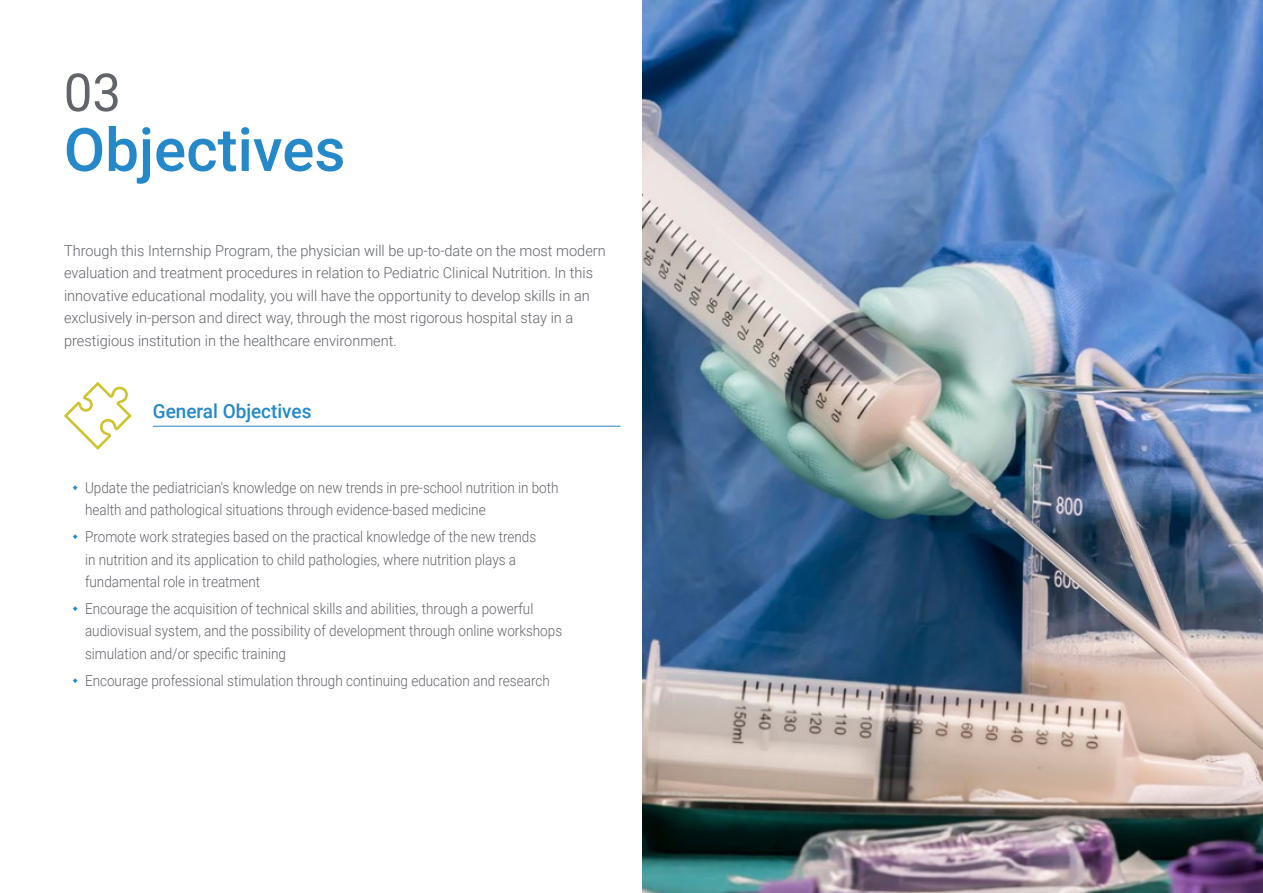
<style>
.page{position:relative;width:1263px;height:893px;background:#fff}
.page>*{position:absolute;margin:0;border:0;box-sizing:border-box;transform-origin:0 0}
.t1{font:500 60px "Roboto";color:#2488c9}
.t2{font:52.5px "Roboto";color:#61646a}
.t3{font:500 19.5px "Roboto";color:#2488c9}
.t4{font:300 15px/22.5px "Roboto";color:#61646a;scale:.9 1}
.t5{font:300 15px/22.5px "Roboto";color:#61646a}
</style>
<div class="page">
<img style="left:642px;top:0;width:621px;height:893px">
<hr style="left:153px;top:426px;width:468px;height:1px;background:#2488c9">
<svg style="left:64px;top:382px;width:68px;height:68px"></svg>
<h2 class="t2" style="left:64px;top:56px;width:59px">03</h2>
<h1 class="t1" style="left:64px;top:108px;width:283px">Objectives</h1>
<p class="t5" style="left:64px;top:239px;width:543px">Through this Internship Program, the physician will be up-to-date on the most modern evaluation and treatment procedures in relation to Pediatric Clinical Nutrition. In this innovative educational modality, you will have the opportunity to develop skills in an exclusively in-person and direct way, through the most rigorous hospital stay in a prestigious institution in the healthcare environment.</p>
<h3 class="t3" style="left:153px;top:397px;width:160px">General Objectives</h3>
<p class="t4" style="left:85px;top:476px;width:528px">Update the pediatrician's knowledge on new trends in pre-school nutrition in both health and pathological situations through evidence-based medicine</p>
<p class="t4" style="left:85px;top:525px;width:503px">Promote work strategies based on the practical knowledge of the new trends in nutrition and its application to child pathologies, where nutrition plays a fundamental role in treatment</p>
<p class="t4" style="left:85px;top:597px;width:532px">Encourage the acquisition of technical skills and abilities, through a powerful audiovisual system, and the possibility of development through online workshops simulation and/or specific training</p>
<p class="t4" style="left:85px;top:669px;width:518px">Encourage professional stimulation through continuing education and research</p>
</div>
